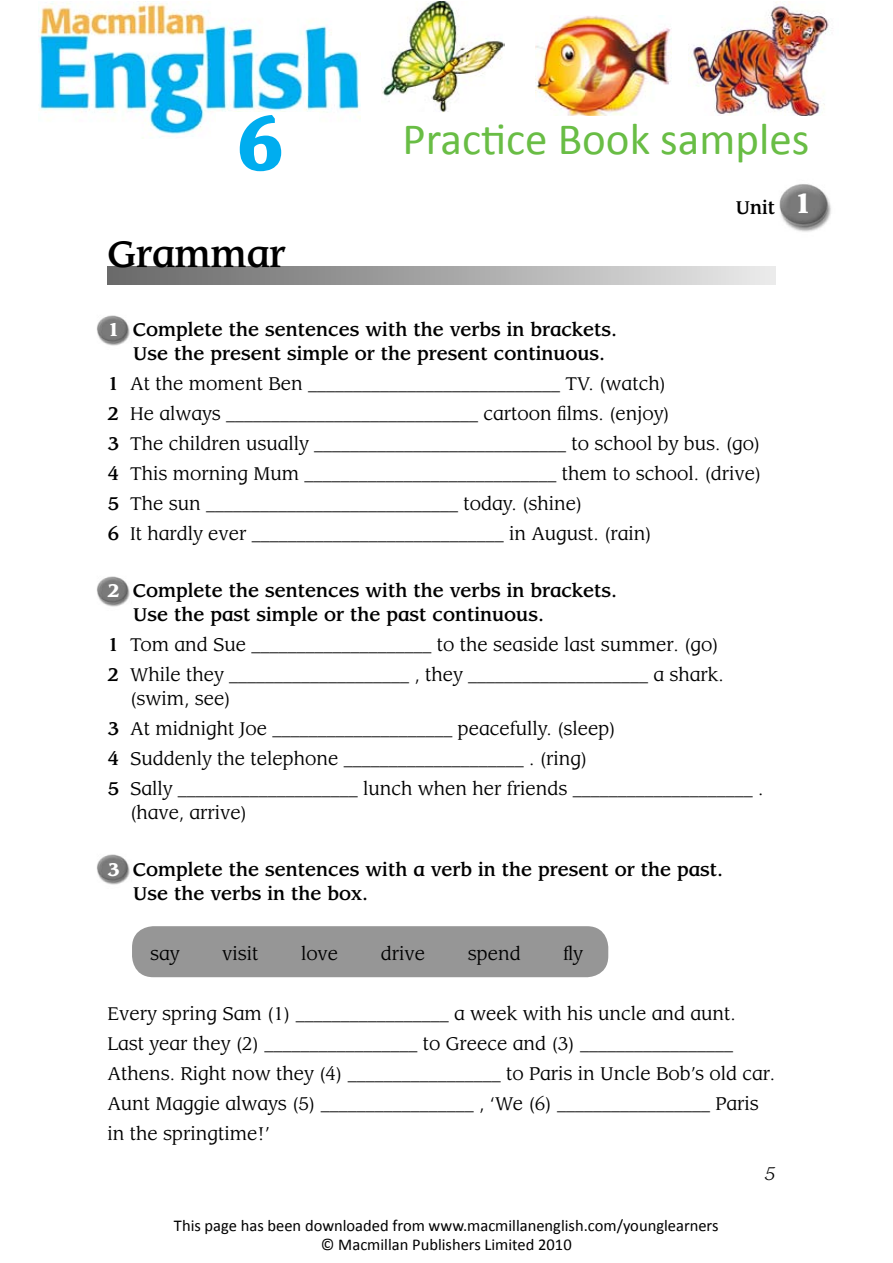
<style>
.page{position:relative;width:893px;height:1263px;background:#fff}
.page>*{position:absolute;margin:0;border:0;box-sizing:border-box;transform-origin:0 0}
.t1{font:700 78px "Cambria";color:#00adef}
.t2{font:45px "Calibri";color:#69bd45}
.t3{font:500 36px "Lea Inf";color:#000}
.t4{font:18px/30px "Lea Inf";color:#000}
.t5{font:500 18px/24px "Lea Inf";color:#000}
.t6{font:italic 18px "Leawood";color:#000}
.t7{font:16.5px/19.8px "Calibri";color:#000;text-align:center}
.s1{font-family:"Leawood";font-weight:700;font-size:27px;color:#fff}
.s2{font-family:"Leawood";font-weight:700;color:#fff}
.s3{font-weight:500}
</style>
<div class="page">
<img style="left:382px;top:1px;width:122px;height:111px">
<img style="left:536px;top:15px;width:136px;height:101px">
<img style="left:690px;top:1px;width:143px;height:115px">
<img style="left:38px;top:1px;width:323px;height:138px">
<div style="left:217px;top:112px;width:102px;height:36px;background:#fff"></div>
<svg style="left:239px;top:115px;width:43px;height:57px"></svg>
<img style="left:779px;top:184px;width:52px;height:48px">
<img style="left:97px;top:576px;width:33px;height:31px">
<div style="left:108px;top:267px;width:667px;height:18px;background:linear-gradient(to right,#666,#e8e8e8)"></div>
<div style="left:132px;top:926px;width:476px;height:51px;background:#969696;border-radius:21px"></div>
<img style="left:97px;top:854px;width:33px;height:31px">
<img style="left:97px;top:315px;width:33px;height:31px">
<h1 class="t1" style="left:237px;top:95px;width:48px">6</h1>
<h2 class="t2" style="left:402px;top:111px;width:408px">Practice Book samples</h2>
<p class="t5" style="left:736px;top:196px;width:79px">Unit <span class="s1">1</span></p>
<h3 class="t3" style="left:108px;top:232px;width:179px">Grammar</h3>
<p class="t5" style="left:133px;top:318px;width:486px;text-indent:-26px"><span class="s2">1</span> Complete the sentences with the verbs in brackets.<br>Use the present simple or the present continuous.</p>
<p class="t4" style="left:108px;top:369px;width:655px"><span class="s3">1</span> At the moment Ben ____________________________ TV. (watch)<br><span class="s3">2</span> He always ____________________________ cartoon films. (enjoy)<br><span class="s3">3</span> The children usually ____________________________ to school by bus. (go)<br><span class="s3">4</span> This morning Mum ____________________________ them to school. (drive)<br><span class="s3">5</span> The sun ____________________________ today. (shine)<br><span class="s3">6</span> It hardly ever ____________________________ in August. (rain)</p>
<p class="t5" style="left:133px;top:579px;width:486px;text-indent:-26px"><span class="s2">2</span> Complete the sentences with the verbs in brackets.<br>Use the past simple or the past continuous.</p>
<p class="t4" style="left:108px;top:630px;width:618px"><span class="s3">1</span> Tom and Sue ____________________ to the seaside last summer. (go)<br><span class="s3">2</span> While they ____________________ , they ____________________ a shark.</p>
<p class="t4" style="left:108px;top:684px;width:657px;text-indent:22px">(swim, see)<br><span class="s3">3</span> At midnight Joe ____________________ peacefully. (sleep)<br><span class="s3">4</span> Suddenly the telephone ____________________ . (ring)<br><span class="s3">5</span> Sally ____________________ lunch when her friends ____________________ .</p>
<p class="t4" style="left:130px;top:798px;width:118px">(have, arrive)</p>
<p class="t5" style="left:133px;top:858px;width:592px;text-indent:-26px"><span class="s2">3</span> Complete the sentences with a verb in the present or the past.<br>Use the verbs in the box.</p>
<p class="t4" style="left:150px;top:939px;width:31px">say</p>
<p class="t4" style="left:222px;top:939px;width:38px">visit</p>
<p class="t4" style="left:301px;top:939px;width:39px">love</p>
<p class="t4" style="left:381px;top:939px;width:46px">drive</p>
<p class="t4" style="left:468px;top:939px;width:54px">spend</p>
<p class="t4" style="left:563px;top:939px;width:21px">fly</p>
<p class="t4" style="left:108px;top:999px;width:669px">Every spring Sam (1) _________________ a week with his uncle and aunt.<br>Last year they (2) _________________ to Greece and (3) _________________ Athens. Right now they (4) _________________ to Paris in Uncle Bob’s old car.<br>Aunt Maggie always (5) _________________ , ‘We (6) _________________ Paris in the springtime!’</p>
<p class="t6" style="left:764px;top:1162px;width:12px">5</p>
<p class="t7" style="left:174px;top:1214px;width:546px">This page has been downloaded from www.macmillanenglish.com/younglearners © Macmillan Publishers Limited 2010</p>
</div>
